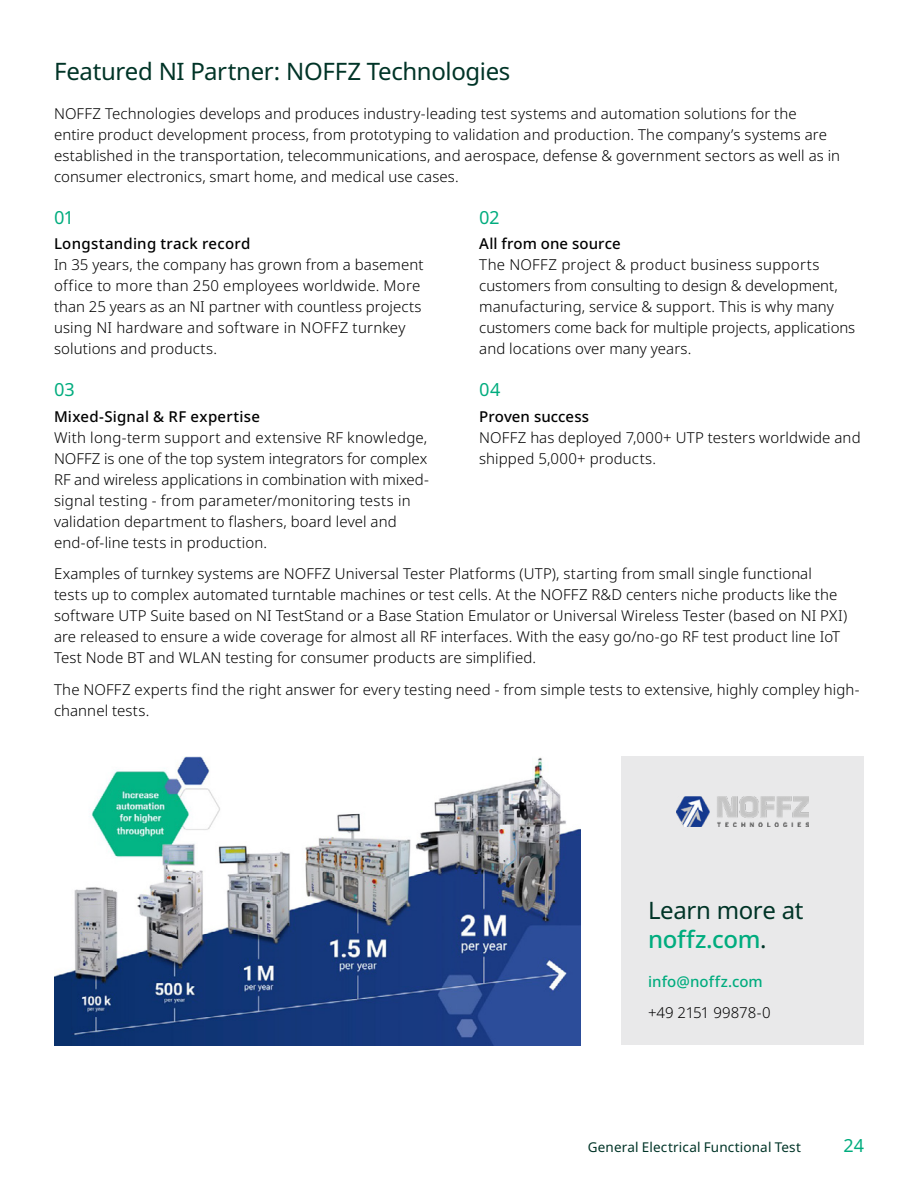
<style>
.page{position:relative;width:918px;height:1188px;background:#fff}
.page>*{position:absolute;margin:0;border:0;box-sizing:border-box;transform-origin:0 0}
.t1{font:24px/28.8px "Noto Sans";letter-spacing:-.015em;color:#003427}
.t2{font:18px "Noto Sans";letter-spacing:.005em;color:#00ac7e}
.t3{font:300 15px/21px "Noto Sans";letter-spacing:.005em;color:#000}
.t4{font:500 15px "Noto Sans";letter-spacing:.015em;color:#000}
.t5{font:500 15px "Noto Sans";letter-spacing:.005em;color:#00ac7e}
.t6{font:13.5px "Noto Sans";letter-spacing:.01em;color:#003427}
.s1{font-weight:500;color:#00ac7e}
</style>
<div class="page">
<img style="left:54px;top:756px;width:526px;height:289px">
<div style="left:621px;top:756px;width:243px;height:110px;background:#e9e9ea"></div>
<div style="left:621px;top:866px;width:243px;height:179px;background:#e9e9ea"></div>
<img style="left:676px;top:796px;width:133px;height:30px">
<h1 class="t1" style="left:54px;top:57px;width:458px">Featured NI Partner: NOFFZ Technologies</h1>
<p class="t3" style="left:54px;top:103px;width:788px">NOFFZ Technologies develops and produces industry-leading test systems and automation solutions for the entire product development process, from prototyping to validation and production. The company’s systems are established in the transportation, telecommunications, and aerospace, defense &amp; government sectors as well as in consumer electronics, smart home, and medical use cases.</p>
<p class="t2" style="left:54px;top:204px;width:20px">01</p>
<p class="t4" style="left:54px;top:233px;width:198px">Longstanding track record</p>
<p class="t3" style="left:54px;top:255px;width:371px">In 35 years, the company has grown from a basement office to more than 250 employees worldwide. More than 25 years as an NI partner with countless projects using NI hardware and software in NOFFZ turnkey solutions and products.</p>
<p class="t2" style="left:54px;top:377px;width:22px">03</p>
<p class="t4" style="left:54px;top:406px;width:208px">Mixed-Signal &amp; RF expertise</p>
<p class="t3" style="left:54px;top:427px;width:376px">With long-term support and extensive RF knowledge, NOFFZ is one of the top system integrators for complex RF and wireless applications in combination with mixed&shy;signal testing - from parameter/monitoring tests in validation department to flashers, board level and end-of-line tests in production.</p>
<p class="t2" style="left:479px;top:204px;width:22px">02</p>
<p class="t4" style="left:479px;top:233px;width:143px">All from one source</p>
<p class="t3" style="left:479px;top:255px;width:378px">The NOFFZ project &amp; product business supports customers from consulting to design &amp; development, manufacturing, service &amp; support. This is why many customers come back for multiple projects, applications and locations over many years.</p>
<p class="t2" style="left:479px;top:377px;width:23px">04</p>
<p class="t4" style="left:479px;top:406px;width:111px">Proven success</p>
<p class="t3" style="left:479px;top:427px;width:383px">NOFFZ has deployed 7,000+ UTP testers worldwide and shipped 5,000+ products.</p>
<p class="t3" style="left:54px;top:564px;width:795px">Examples of turnkey systems are NOFFZ Universal Tester Platforms (UTP), starting from small single functional tests up to complex automated turntable machines or test cells. At the NOFFZ R&amp;D centers niche products like the software UTP Suite based on NI TestStand or a Base Station Emulator or Universal Wireless Tester (based on NI PXI) are released to ensure a wide coverage for almost all RF interfaces. With the easy go/no-go RF test product line IoT Test Node BT and WLAN testing for consumer products are simplified.</p>
<p class="t3" style="left:54px;top:679px;width:807px">The NOFFZ experts find the right answer for every testing need - from simple tests to extensive, highly compley high&shy;channel tests.</p>
<h1 class="t1" style="left:648px;top:896px;width:157px">Learn more at <span class="s1">noffz.com</span>.</h1>
<p class="t5" style="left:648px;top:971px;width:116px">info@noffz.com</p>
<p class="t3" style="left:648px;top:1003px;width:124px">+49 2151 99878-0</p>
<p class="t6" style="left:588px;top:1138px;width:215px">General Electrical Functional Test</p>
<p class="t2" style="left:843px;top:1133px;width:22px">24</p>
</div>
